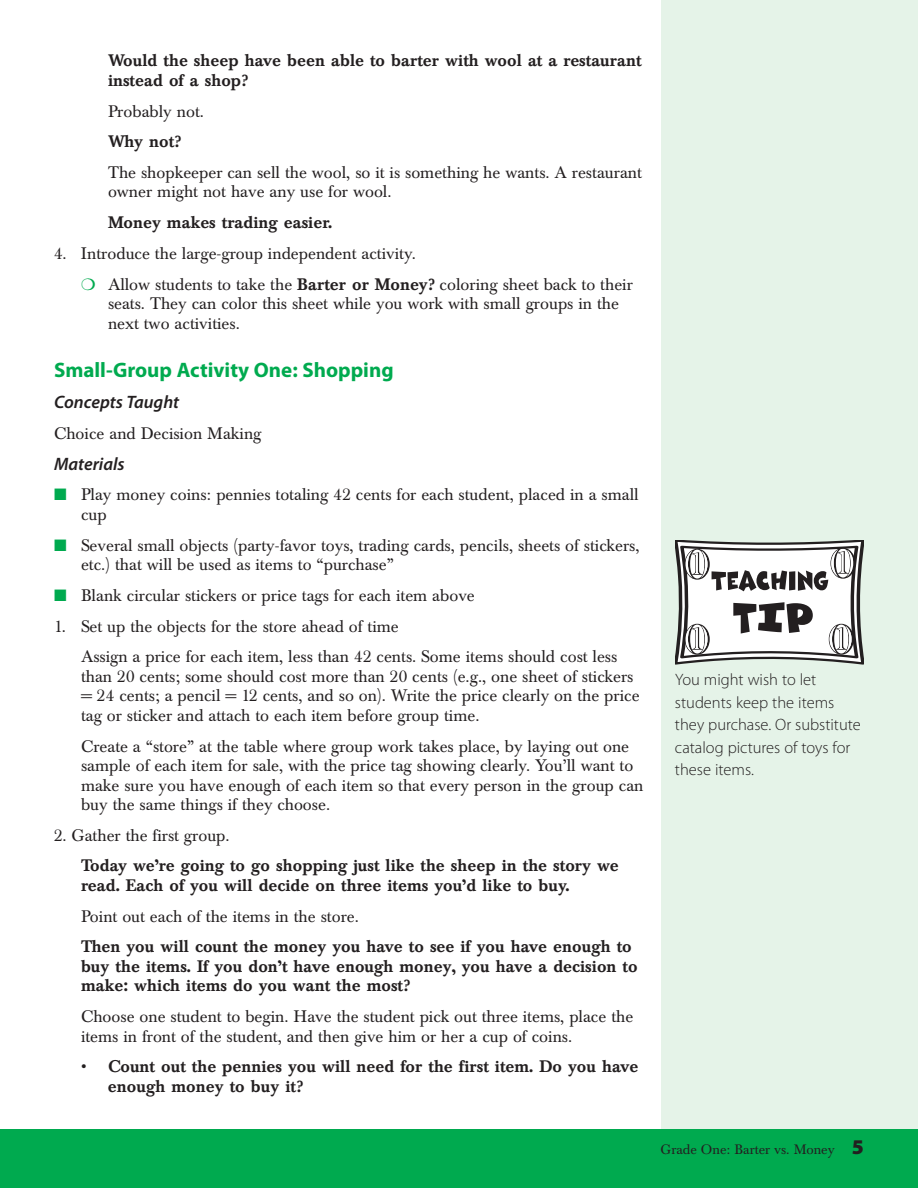
<style>
.page{position:relative;width:918px;height:1188px;background:#fff}
.page>*{position:absolute;margin:0;border:0;box-sizing:border-box;transform-origin:0 0}
.t1{font:700 21px "Myriad Pro";color:#00aa4f}
.t2{font:italic 600 18px "Myriad Pro";color:#231f20}
.t3{font:16.5px/19.5px "Baskerville BE";color:#231f20}
.t4{font:500 16.5px/19.5px "Baskerville BE";color:#231f20}
.t5{font:300 16.5px/22.5px "Myriad Pro";color:#231f20}
.t6{font:13.5px "Baskerville BE";color:#231f20}
.s1{color:#00aa4f}
.s2{font-weight:500}
.s3{font-weight:400}
.s4{font-family:"Myriad Pro";font-weight:900;font-size:21px}
</style>
<div class="page">
<div style="left:662px;top:0;width:256px;height:1188px;background:#e5f3e8"></div>
<div style="left:0;top:1130px;width:918px;height:58px;background:#00aa4f"></div>
<svg style="left:675px;top:541px;width:189px;height:123px;background:#bdbcbc"></svg>
<p class="t4" style="left:108px;top:53px;width:535px">Would the sheep have been able to barter with wool at a restaurant instead of a shop?</p>
<p class="t3" style="left:108px;top:103px;width:97px">Probably not.</p>
<p class="t4" style="left:108px;top:134px;width:75px">Why not?</p>
<p class="t3" style="left:108px;top:164px;width:536px">The shopkeeper can sell the wool, so it is something he wants. A restaurant owner might not have any use for wool.</p>
<p class="t4" style="left:108px;top:215px;width:226px">Money makes trading easier.</p>
<p class="t3" style="left:81px;top:240px;width:553px;line-height:30.8px;text-indent:-27px">4. Introduce the large-group independent activity.<br><span class="s1">❍</span> Allow students to take the <span class="s2">Barter or Money?</span> coloring sheet back to their</p>
<p class="t3" style="left:108px;top:296px;width:513px">seats. They can color this sheet while you work with small groups in the next two activities.</p>
<p class="t1" style="left:54px;top:363px;width:341px">Small-Group Activity One: Shopping</p>
<p class="t2" style="left:54px;top:395px;width:127px">Concepts Taught</p>
<p class="t3" style="left:54px;top:425px;width:209px">Choice and Decision Making</p>
<p class="t2" style="left:54px;top:457px;width:72px">Materials</p>
<p class="t3" style="left:81px;top:487px;width:559px;text-indent:-27px"><span class="s1">■</span> Play money coins: pennies totaling 42 cents for each student, placed in a small cup</p>
<p class="t3" style="left:81px;top:537px;width:560px;text-indent:-27px"><span class="s1">■</span> Several small objects (party-favor toys, trading cards, pencils, sheets of stickers, etc.) that will be used as items to “purchase”</p>
<p class="t3" style="left:54px;top:587px;width:422px"><span class="s1">■</span> Blank circular stickers or price tags for each item above</p>
<p class="t3" style="left:81px;top:612px;width:538px;line-height:30.8px;text-indent:-27px">1. Set up the objects for the store ahead of time<br>Assign a price for each item, less than 42 cents. Some items should cost less</p>
<p class="t3" style="left:81px;top:668px;width:560px">than 20 cents; some should cost more than 20 cents (e.g., one sheet of stickers = 24 cents; a pencil = 12 cents, and so on). Write the price clearly on the price tag or sticker and attach to each item before group time.</p>
<p class="t3" style="left:81px;top:738px;width:564px">Create a “store” at the table where group work takes place, by laying out one sample of each item for sale, with the price tag showing clearly. You’ll want to make sure you have enough of each item so that every person in the group can buy the same things if they choose.</p>
<p class="t3" style="left:54px;top:827px;width:177px">2. Gather the first group.</p>
<p class="t4" style="left:81px;top:858px;width:539px">Today we’re going to go shopping just like the sheep in the story we read. Each of you will decide on three items you’d like to buy.</p>
<p class="t3" style="left:81px;top:908px;width:279px">Point out each of the items in the store.</p>
<p class="t4" style="left:81px;top:939px;width:558px">Then you will count the money you have to see if you have enough to buy the items. If you don’t have enough money, you have a decision to make: which items do you want the most?</p>
<p class="t3" style="left:81px;top:1009px;width:554px">Choose one student to begin. Have the student pick out three items, place the items in front of the student, and then give him or her a cup of coins.</p>
<p class="t4" style="left:108px;top:1059px;width:532px;text-indent:-27px"><span class="s3">•</span> Count out the pennies you will need for the first item. Do you have enough money to buy it?</p>
<p class="t5" style="left:675px;top:670px;width:187px">You might wish to let students keep the items they purchase. Or substitute catalog pictures of toys for these items.</p>
<p class="t6" style="left:661px;top:1144px;width:205px">Grade One: Barter vs. Money <span class="s4">5</span></p>
</div>
